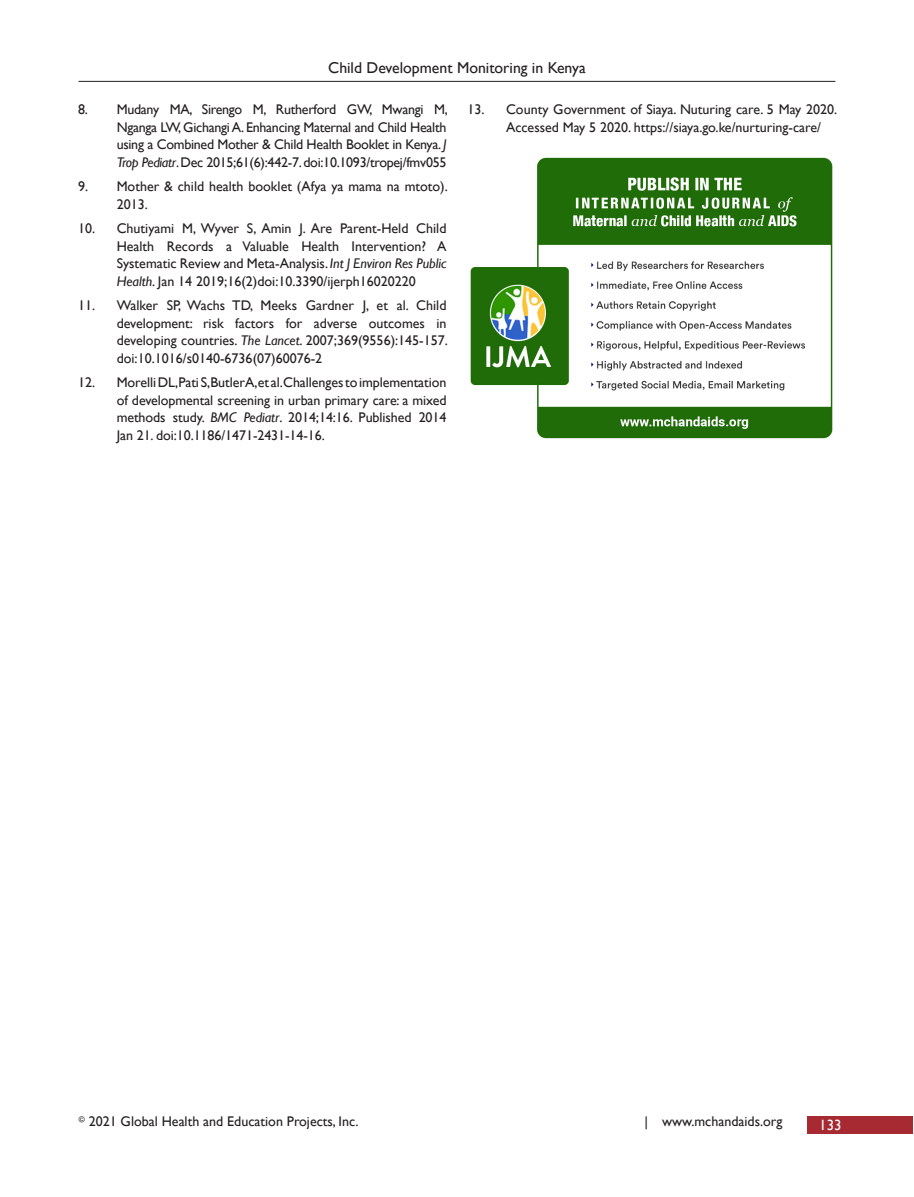
<style>
.page{position:relative;width:914px;height:1197px;background:#fff}
.page>*{position:absolute;margin:0;border:0;box-sizing:border-box;transform-origin:0 0}
.t1{font:15.75px "Gill Sans";color:#231f20}
.t2{font:14.88px "Gill Sans";color:#fff}
.REF{font:14px/17.5px "Gill Sans";color:#231f20;text-align:justify}
.s1{font-style:italic}
</style>
<div class="page">
<hr style="left:78px;top:81px;width:757px;height:1px;background:#231f20">
<div style="left:807px;top:1117px;width:105px;height:17px;background:#a72a32"></div>
<img style="left:470px;top:157px;width:363px;height:282px">
<p class="t1" style="left:328px;top:59px;width:259px">Child Development Monitoring in Kenya</p>
<p class="REF" style="left:117px;top:101px;width:333px;text-indent:-38px">8. Mudany MA, Sirengo M, Rutherford GW, Mwangi M, Nganga LW, Gichangi A. Enhancing Maternal and Child Health using a Combined Mother &amp; Child Health Booklet in Kenya. <span class="s1">J Trop Pediatr</span>. Dec 2015;61(6):442-7. doi:10.1093/tropej/fmv055</p>
<p class="REF" style="left:117px;top:178px;width:333px;text-indent:-38px">9. Mother &amp; child health booklet (Afya ya mama na mtoto).<br>2013.</p>
<p class="REF" style="left:117px;top:220px;width:331px;text-indent:-38px">10. Chutiyami M, Wyver S, Amin J. Are Parent-Held Child Health Records a Valuable Health Intervention? A Systematic Review and Meta-Analysis. <span class="s1">Int J Environ Res Public Health</span>. Jan 14 2019;16(2)doi:10.3390/ijerph16020220</p>
<p class="REF" style="left:117px;top:297px;width:333px;text-indent:-38px">11. Walker SP, Wachs TD, Meeks Gardner J, et al. Child development: risk factors for adverse outcomes in developing countries. <span class="s1">The Lancet</span>. 2007;369(9556):145-157. doi:10.1016/s0140-6736(07)60076-2</p>
<p class="REF" style="left:117px;top:374px;width:331px;text-indent:-38px">12. Morelli DL,Pati S,Butler A,et al.Challenges to implementation of developmental screening in urban primary care: a mixed methods study. <span class="s1">BMC Pediatr</span>. 2014;14:16. Published 2014<br>Jan 21. doi:10.1186/1471-2431-14-16.</p>
<p class="REF" style="left:506px;top:101px;width:333px;text-indent:-38px">13. County Government of Siaya. Nuturing care. 5 May 2020.<br>Accessed May 5 2020. https://siaya.go.ke/nurturing-care/</p>
<p class="REF" style="left:79px;top:1113px;width:281px"><sup>©</sup> 2021 Global Health and Education Projects, Inc.</p>
<p class="REF" style="left:644px;top:1113px;width:140px">| www.mchandaids.org</p>
<p class="t2" style="left:819px;top:1117px;width:24px">133</p>
</div>
